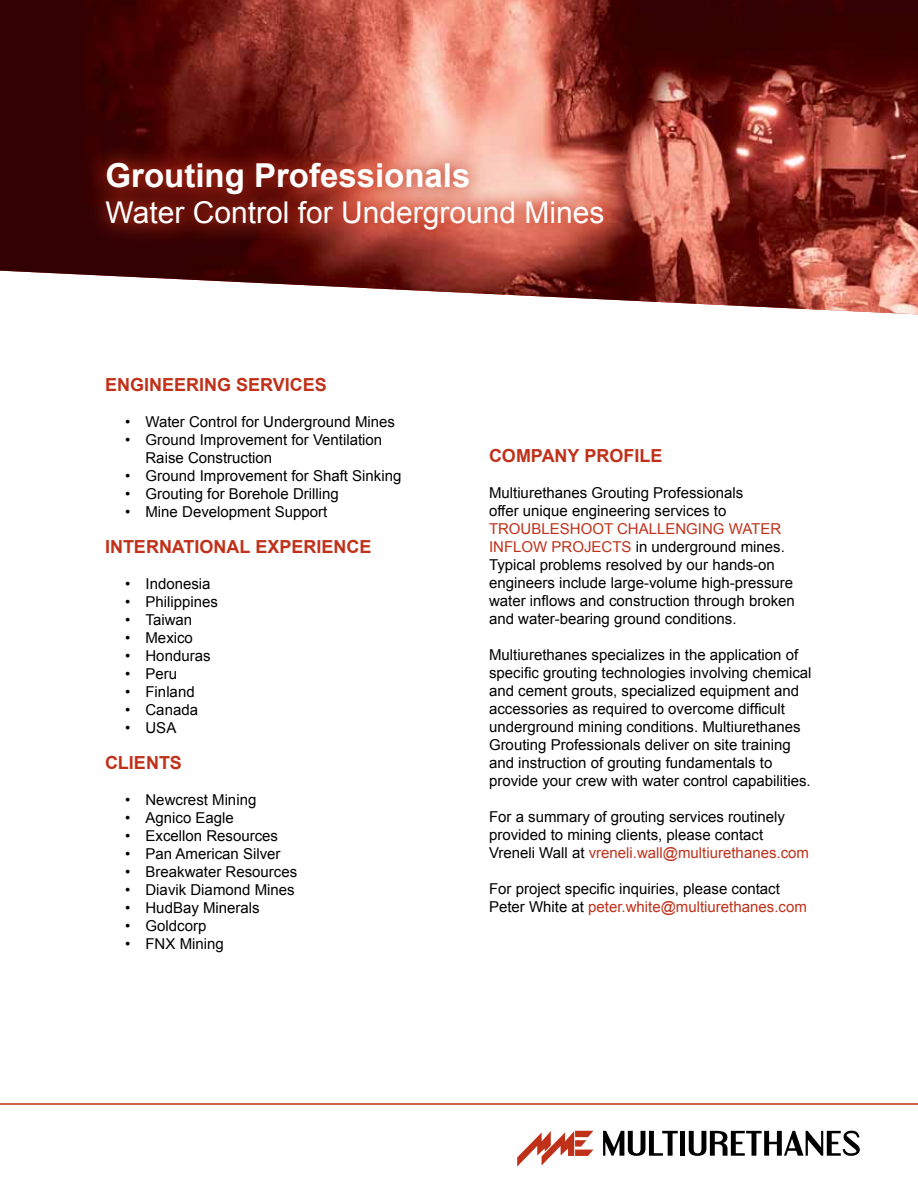
<style>
.page{position:relative;width:918px;height:1188px;background:#fff}
.page>*{position:absolute;margin:0;border:0;box-sizing:border-box;transform-origin:0 0}
.t1{font:700 33px "Arial";color:#fff}
.t2{font:30px "Arial";color:#fff}
.t3{font:700 18px "Arial";color:#c0311a}
.t4{font:15px/18px "Arial";color:#000}
.s1{color:#c0311a}
</style>
<div class="page">
<img style="left:0;top:0;width:918px;height:314px">
<div style="left:85px;top:141px;width:540px;height:110px;background:#c0311a;opacity:.75"></div>
<svg style="left:517px;top:1131px;width:76px;height:35px"></svg>
<svg style="left:603px;top:1131px;width:75px;height:25px"></svg>
<div style="left:680px;top:1131px;width:5px;height:25px;background:#000"></div>
<svg style="left:689px;top:1131px;width:171px;height:25px"></svg>
<hr style="left:0;top:1103px;width:918px;height:2px;background:#c0311a">
<h1 class="t1" style="left:106px;top:154px;width:366px">Grouting Professionals</h1>
<h2 class="t2" style="left:106px;top:193px;width:501px">Water Control for Underground Mines</h2>
<p class="t3" style="left:105px;top:373px;width:223px">ENGINEERING SERVICES</p>
<p class="t4" style="left:125px;top:413px;width:271px">• Water Control for Underground Mines</p>
<p class="t4" style="left:146px;top:431px;width:238px;text-indent:-20px">• Ground Improvement for Ventilation<br>Raise Construction</p>
<p class="t4" style="left:125px;top:467px;width:278px">• Ground Improvement for Shaft Sinking</p>
<p class="t4" style="left:125px;top:485px;width:215px">• Grouting for Borehole Drilling</p>
<p class="t4" style="left:125px;top:503px;width:203px">• Mine Development Support</p>
<p class="t3" style="left:105px;top:535px;width:268px">INTERNATIONAL EXPERIENCE</p>
<p class="t4" style="left:125px;top:575px;width:87px">• Indonesia</p>
<p class="t4" style="left:125px;top:593px;width:94px">• Philippines</p>
<p class="t4" style="left:125px;top:611px;width:68px">• Taiwan</p>
<p class="t4" style="left:125px;top:629px;width:69px">• Mexico</p>
<p class="t4" style="left:125px;top:647px;width:87px">• Honduras</p>
<p class="t4" style="left:125px;top:665px;width:53px">• Peru</p>
<p class="t4" style="left:125px;top:683px;width:71px">• Finland</p>
<p class="t4" style="left:125px;top:701px;width:74px">• Canada</p>
<p class="t4" style="left:125px;top:719px;width:53px">• USA</p>
<p class="t3" style="left:105px;top:751px;width:79px">CLIENTS</p>
<p class="t4" style="left:125px;top:791px;width:133px">• Newcrest Mining</p>
<p class="t4" style="left:125px;top:809px;width:110px">• Agnico Eagle</p>
<p class="t4" style="left:125px;top:827px;width:154px">• Excellon Resources</p>
<p class="t4" style="left:125px;top:845px;width:157px">• Pan American Silver</p>
<p class="t4" style="left:125px;top:863px;width:173px">• Breakwater Resources</p>
<p class="t4" style="left:125px;top:881px;width:171px">• Diavik Diamond Mines</p>
<p class="t4" style="left:125px;top:899px;width:136px">• HudBay Minerals</p>
<p class="t4" style="left:125px;top:917px;width:83px">• Goldcorp</p>
<p class="t4" style="left:125px;top:935px;width:100px">• FNX Mining</p>
<p class="t3" style="left:489px;top:444px;width:175px">COMPANY PROFILE</p>
<p class="t4" style="left:489px;top:484px;width:256px">Multiurethanes Grouting Professionals offer unique engineering services to</p>
<p class="t4" style="left:489px;top:520px;width:307px"><span class="s1">TROUBLESHOOT CHALLENGING WATER INFLOW PROJECTS</span> in underground mines.<br>Typical problems resolved by our hands-on engineers include large-volume high-pressure water inflows and construction through broken and water-bearing ground conditions.</p>
<p class="t4" style="left:489px;top:646px;width:324px">Multiurethanes specializes in the application of specific grouting technologies involving chemical and cement grouts, specialized equipment and accessories as required to overcome difficult underground mining conditions. Multiurethanes Grouting Professionals deliver on site training and instruction of grouting fundamentals to provide your crew with water control capabilities.</p>
<p class="t4" style="left:489px;top:808px;width:322px">For a summary of grouting services routinely provided to mining clients, please contact<br>Vreneli Wall at <span class="s1">vreneli.wall@multiurethanes.com</span></p>
<p class="t4" style="left:489px;top:880px;width:319px">For project specific inquiries, please contact<br>Peter White at <span class="s1">peter.white@multiurethanes.com</span></p>
</div>
